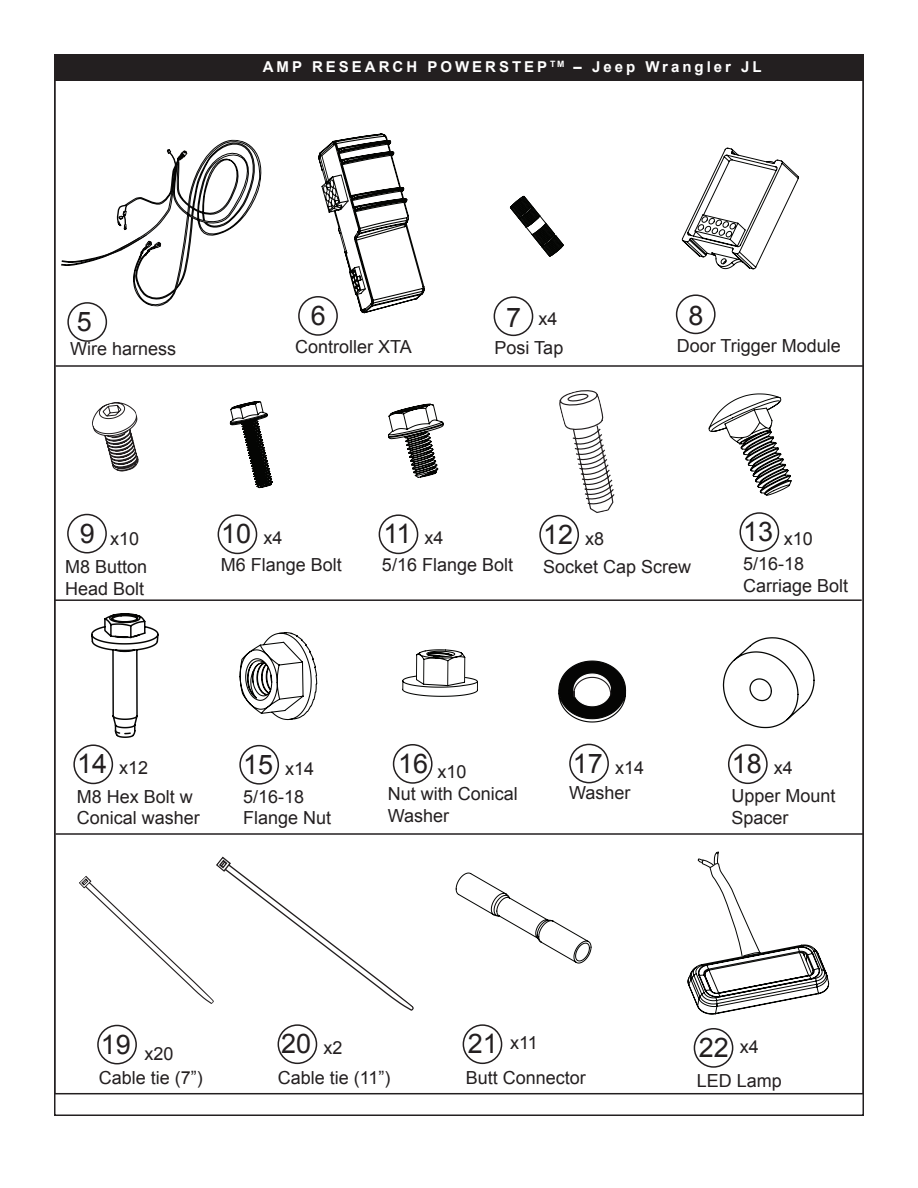
<style>
.page{position:relative;width:918px;height:1188px;background:#fff}
.page>*{position:absolute;margin:0;border:0;box-sizing:border-box;transform-origin:0 0}
.t1{font:27px "Arial";color:#231f20}
.t2{font:18px/21.6px "Arial";color:#231f20}
.t3{font:700 15px "Arial";letter-spacing:.2em;color:#fff}
.s1{font-size:18px}
.s2{font-size:27px}
</style>
<div class="page">
<div style="left:54px;top:55px;width:809px;height:26px;background:#231f20"></div>
<svg style="left:402px;top:649px;width:76px;height:48px"></svg>
<div style="left:539px;top:515px;width:40px;height:40px;border:2px solid #231f20;border-radius:50%"></div>
<div style="left:278px;top:1024px;width:39px;height:40px;border:2px solid #231f20;border-radius:50%"></div>
<svg style="left:559px;top:390px;width:56px;height:123px"></svg>
<svg style="left:79px;top:856px;width:335px;height:155px"></svg>
<div style="left:97px;top:1025px;width:40px;height:39px;border:2px solid #231f20;border-radius:50%"></div>
<div style="left:694px;top:1028px;width:39px;height:40px;border:2px solid #231f20;border-radius:50%"></div>
<svg style="left:688px;top:851px;width:141px;height:164px"></svg>
<div style="left:379px;top:514px;width:39px;height:40px;border:2px solid #231f20;border-radius:50%"></div>
<div style="left:67px;top:514px;width:40px;height:39px;border:2px solid #231f20;border-radius:50%"></div>
<div style="left:463px;top:1024px;width:39px;height:40px;border:2px solid #231f20;border-radius:50%"></div>
<svg style="left:456px;top:873px;width:135px;height:90px"></svg>
<div style="left:218px;top:514px;width:39px;height:40px;border:2px solid #231f20;border-radius:50%"></div>
<svg style="left:388px;top:404px;width:56px;height:74px"></svg>
<div style="left:728px;top:744px;width:40px;height:40px;border:2px solid #231f20;border-radius:50%"></div>
<svg style="left:722px;top:637px;width:93px;height:92px"></svg>
<div style="left:739px;top:512px;width:40px;height:40px;border:2px solid #231f20;border-radius:50%"></div>
<svg style="left:230px;top:401px;width:43px;height:87px"></svg>
<div style="left:569px;top:744px;width:40px;height:39px;border:2px solid #231f20;border-radius:50%"></div>
<svg style="left:91px;top:613px;width:68px;height:125px"></svg>
<div style="left:73px;top:744px;width:40px;height:40px;border:2px solid #231f20;border-radius:50%"></div>
<svg style="left:240px;top:632px;width:77px;height:88px"></svg>
<div style="left:239px;top:745px;width:40px;height:40px;border:2px solid #231f20;border-radius:50%"></div>
<div style="left:393px;top:744px;width:40px;height:40px;border:2px solid #231f20;border-radius:50%"></div>
<svg style="left:92px;top:402px;width:47px;height:70px"></svg>
<svg style="left:558px;top:661px;width:68px;height:62px"></svg>
<svg style="left:681px;top:147px;width:118px;height:123px"></svg>
<div style="left:67px;top:302px;width:40px;height:40px;border:2px solid #231f20;border-radius:50%"></div>
<svg style="left:61px;top:139px;width:201px;height:180px"></svg>
<div style="left:298px;top:296px;width:40px;height:40px;border:2px solid #231f20;border-radius:50%"></div>
<svg style="left:318px;top:133px;width:107px;height:180px"></svg>
<div style="left:676px;top:294px;width:40px;height:40px;border:2px solid #231f20;border-radius:50%"></div>
<div style="left:494px;top:296px;width:39px;height:40px;border:2px solid #231f20;border-radius:50%"></div>
<svg style="left:510px;top:196px;width:54px;height:61px"></svg>
<div style="left:54px;top:54px;width:810px;height:27px;border:2px solid #231f20"></div>
<hr style="left:56px;top:365px;width:808px;height:2px;background:#231f20">
<hr style="left:56px;top:833px;width:807px;height:2px;background:#231f20">
<svg style="left:709px;top:394px;width:83px;height:102px"></svg>
<hr style="left:54px;top:599px;width:808px;height:2px;background:#231f20">
<p class="t3" style="left:263px;top:56px;width:500px">AMP RESEARCH POWERSTEP <sup>TM</sup> – Jeep Wrangler JL</p>
<h1 class="t1" style="left:77px;top:304px;width:17px">5</h1>
<p class="t2" style="left:70px;top:338px;width:108px">Wire harness</p>
<h1 class="t1" style="left:311px;top:298px;width:17px">6</h1>
<p class="t2" style="left:295px;top:336px;width:118px">Controller XTA</p>
<h1 class="t1" style="left:506px;top:300px;width:17px">7</h1>
<p class="t2" style="left:495px;top:337px;width:70px">Posi Tap</p>
<p class="t2" style="left:538px;top:308px;width:21px">x4</p>
<h1 class="t1" style="left:689px;top:298px;width:17px">8</h1>
<p class="t2" style="left:677px;top:335px;width:166px">Door Trigger Module</p>
<h1 class="t1" style="left:80px;top:516px;width:17px">9</h1>
<p class="t2" style="left:65px;top:556px;width:84px">M8 Button<br>Head Bolt</p>
<p class="t2" style="left:110px;top:528px;width:31px">x10</p>
<h1 class="t1" style="left:221px;top:516px;width:63px">10 <span class="s1">x4</span></h1>
<p class="t2" style="left:221px;top:554px;width:123px">M6 Flange Bolt</p>
<h1 class="t1" style="left:383px;top:516px;width:62px">11 <span class="s1">x4</span></h1>
<p class="t2" style="left:382px;top:554px;width:133px">5/16 Flange Bolt</p>
<h1 class="t1" style="left:543px;top:517px;width:63px">12 <span class="s1">x8</span></h1>
<p class="t2" style="left:543px;top:556px;width:150px">Socket Cap Screw</p>
<p class="t2" style="left:743px;top:528px;width:71px"><sup>13</sup> x10</p>
<p class="t2" style="left:743px;top:553px;width:107px">5/16-18<br>Carriage Bolt</p>
<p class="t2" style="left:77px;top:754px;width:118px;line-height:28.2px"><span class="s2">14</span> x12<br>M8 Hex Bolt w</p>
<p class="t2" style="left:77px;top:807px;width:125px">Conical washer</p>
<p class="t2" style="left:243px;top:758px;width:73px"><span class="s2">15</span> x14</p>
<p class="t2" style="left:388px;top:761px;width:132px;text-indent:10px"><sup>16</sup> x10<br>Nut with Conical<br>Washer</p>
<p class="t2" style="left:243px;top:786px;width:90px">5/16-18<br>Flange Nut</p>
<p class="t2" style="left:569px;top:755px;width:76px;line-height:25.7px"><span class="s2">17</span> x14<br>Washer</p>
<h1 class="t1" style="left:732px;top:746px;width:63px">18 <span class="s1">x4</span></h1>
<p class="t2" style="left:732px;top:785px;width:106px">Upper Mount<br>Spacer</p>
<h1 class="t1" style="left:281px;top:1026px;width:63px">20 <span class="s1">x2</span></h1>
<h1 class="t1" style="left:468px;top:1026px;width:32px">21</h1>
<p class="t2" style="left:466px;top:1067px;width:122px">Butt Connector</p>
<p class="t2" style="left:101px;top:1043px;width:74px"><sup>19</sup> x20</p>
<h1 class="t1" style="left:699px;top:1030px;width:32px">22</h1>
<p class="t2" style="left:697px;top:1070px;width:87px">LED Lamp</p>
<p class="t2" style="left:510px;top:1033px;width:29px">x11</p>
<p class="t2" style="left:740px;top:1036px;width:21px">x4</p>
<p class="t2" style="left:99px;top:1067px;width:106px">Cable tie (7”)</p>
<p class="t2" style="left:278px;top:1067px;width:114px">Cable tie (11”)</p>
</div>
